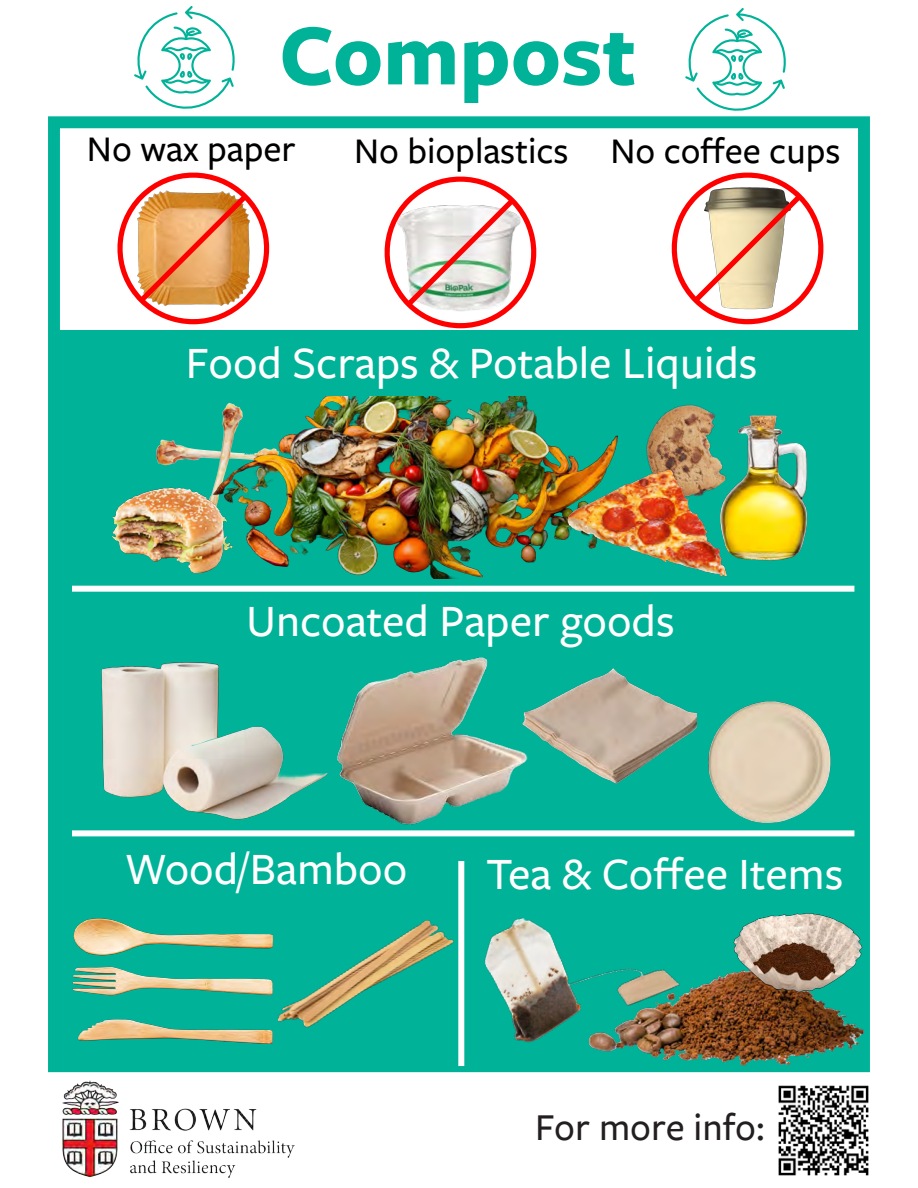
<style>
.page{position:relative;width:918px;height:1188px;background:#fff}
.page>*{position:absolute;margin:0;border:0;box-sizing:border-box;transform-origin:0 0}
.t1{font:700 90px "Freight Sans Pro";color:#00b398}
.t2{font:500 46.5px "Freight Sans Pro";color:#fff}
.t3{font:500 39.45px "Freight Sans Pro";color:#231f20}
.t4{font:500 37.5px "Freight Sans Pro";color:#000}
</style>
<div class="page">
<div style="left:54px;top:330px;width:810px;height:742px;background:#00b398"></div>
<svg style="left:117px;top:172px;width:153px;height:153px"></svg>
<div style="left:48px;top:116px;width:822px;height:956px;border:12px solid #00b398"></div>
<img style="left:778px;top:1085px;width:91px;height:91px">
<img style="left:62px;top:1080px;width:233px;height:98px">
<svg style="left:685px;top:8px;width:101px;height:103px"></svg>
<svg style="left:134px;top:6px;width:101px;height:103px"></svg>
<div style="left:72px;top:830px;width:782px;height:6px;background:#fff"></div>
<div style="left:458px;top:861px;width:6px;height:205px;background:#fff"></div>
<div style="left:72px;top:586px;width:782px;height:6px;background:#fff"></div>
<img style="left:484px;top:918px;width:105px;height:125px">
<img style="left:589px;top:969px;width:275px;height:97px">
<img style="left:72px;top:919px;width:201px;height:125px">
<img style="left:263px;top:914px;width:202px;height:121px">
<img style="left:731px;top:898px;width:135px;height:95px">
<img style="left:101px;top:662px;width:226px;height:157px">
<img style="left:528px;top:668px;width:169px;height:116px">
<img style="left:337px;top:657px;width:191px;height:168px">
<img style="left:708px;top:701px;width:122px;height:122px">
<img style="left:156px;top:439px;width:56px;height:49px">
<img style="left:726px;top:415px;width:81px;height:145px">
<img style="left:212px;top:397px;width:406px;height:181px">
<img style="left:112px;top:488px;width:121px;height:85px">
<img style="left:646px;top:404px;width:106px;height:110px">
<img style="left:568px;top:470px;width:158px;height:107px">
<svg style="left:671px;top:172px;width:153px;height:153px"></svg>
<svg style="left:384px;top:176px;width:153px;height:153px"></svg>
<h1 class="t1" style="left:279px;top:-7px;width:359px">Compost</h1>
<p class="t4" style="left:87px;top:124px;width:210px">No wax paper</p>
<p class="t4" style="left:354px;top:126px;width:488px">No bioplastics No coffee cups</p>
<p class="t2" style="left:186px;top:331px;width:573px">Food Scraps &amp; Potable Liquids</p>
<p class="t2" style="left:246px;top:590px;width:430px">Uncoated Paper goods</p>
<p class="t2" style="left:125px;top:838px;width:284px">Wood/Bamboo</p>
<p class="t2" style="left:487px;top:842px;width:358px">Tea &amp; Coffee Items</p>
<p class="t3" style="left:535px;top:1101px;width:231px">For more info:</p>
</div>
